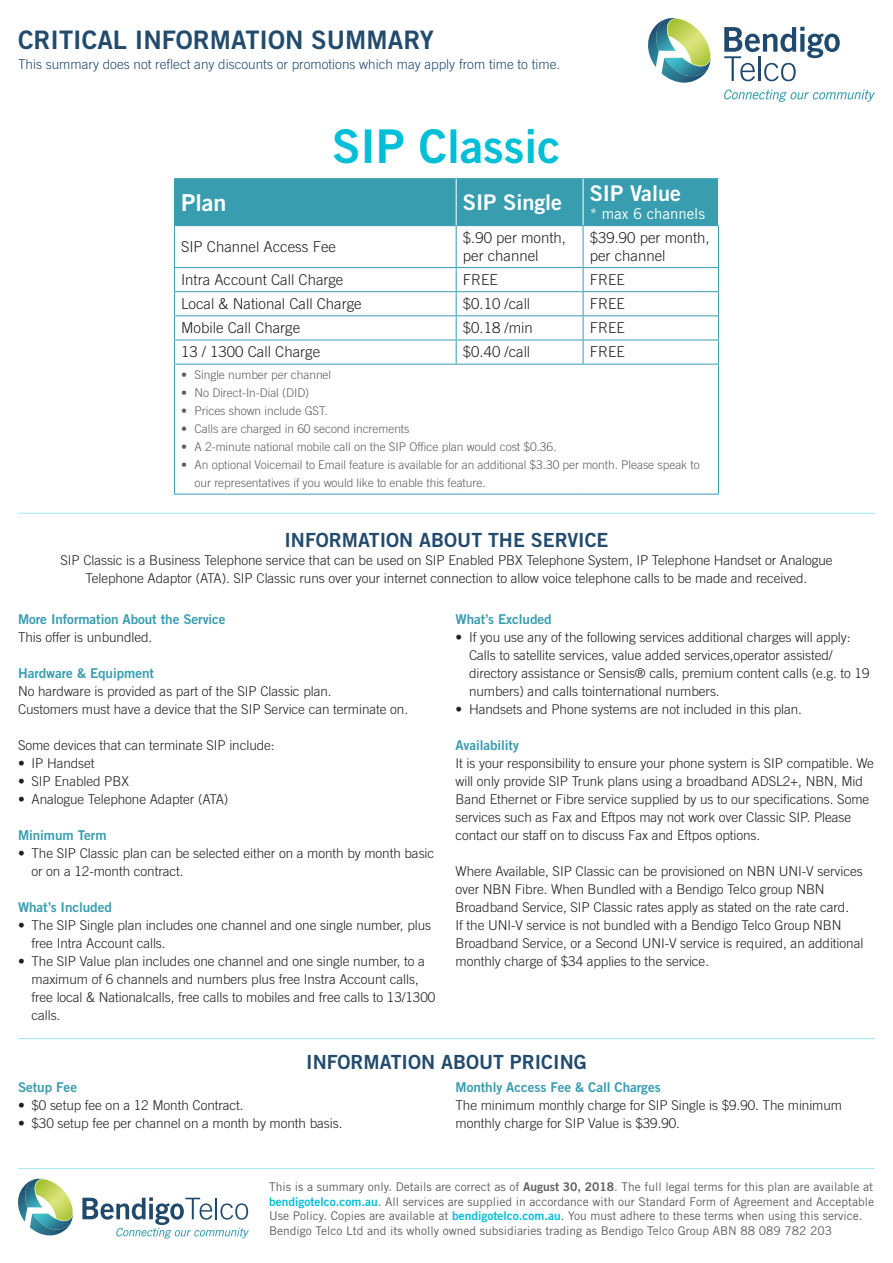
<style>
.page{position:relative;width:893px;height:1263px;background:#fff}
.page>*{position:absolute;margin:0;border:0;box-sizing:border-box;transform-origin:0 0}
.t1{font:46.5px "Trade Gothic LT Std Bd 2";color:#00bfd7}
.t2{font:25.5px "Trade Gothic LT Std Bd 2";color:#234b6d}
.t3{font:23.25px "Trade Gothic LT Std Bd 2";color:#fff}
.t4{font:21.6px "Trade Gothic LT Std Bd 2";color:#fff}
.t5{font:19.5px "Trade Gothic LT Std Bd 2";color:#234b6d}
.t6{font:300 15px/18px "Trade Gothic LT Std";color:#231f20}
.t7{font:15px "Trade Gothic LT Std";color:#fff}
.t8{font:300 13.5px/18px "Trade Gothic LT Std";letter-spacing:-.005em;color:#231f20}
.t9{font:13.5px "Trade Gothic LT Std Bd 2";letter-spacing:-.005em;color:#399db0}
.t10{font:300 13.5px "Trade Gothic LT Std";color:#204a6d}
.t11{font:12px/14.4px "Trade Gothic LT Std";color:#5f5f62}
.t12{font:300 12px/18px "Trade Gothic LT Std";letter-spacing:-.005em;color:#5f5f62}
.s1{font-family:"Trade Gothic LT Std Bd 2"}
.s2{font-family:"Trade Gothic LT Std Bd 2";color:#00bfd7}
</style>
<div class="page">
<svg style="left:724px;top:89px;width:151px;height:13px"></svg>
<svg style="left:724px;top:27px;width:116px;height:54px"></svg>
<svg style="left:648px;top:18px;width:63px;height:65px"></svg>
<div style="left:175px;top:179px;width:543px;height:46px;background:#399db0"></div>
<hr style="left:174px;top:178px;width:282px;height:1px;background:#399db0">
<hr style="left:174px;top:179px;width:1px;height:46px;background:#399db0">
<hr style="left:456px;top:178px;width:127px;height:1px;background:#399db0">
<hr style="left:583px;top:178px;width:136px;height:1px;background:#399db0">
<hr style="left:174px;top:225px;width:282px;height:1px;background:#399db0">
<hr style="left:456px;top:225px;width:127px;height:1px;background:#399db0">
<hr style="left:583px;top:225px;width:136px;height:1px;background:#399db0">
<hr style="left:174px;top:226px;width:1px;height:41px;background:#399db0">
<hr style="left:456px;top:226px;width:1px;height:41px;background:#399db0">
<hr style="left:583px;top:226px;width:1px;height:41px;background:#399db0">
<hr style="left:718px;top:226px;width:1px;height:41px;background:#399db0">
<hr style="left:174px;top:267px;width:282px;height:1px;background:#399db0">
<hr style="left:456px;top:267px;width:127px;height:1px;background:#399db0">
<hr style="left:583px;top:267px;width:136px;height:1px;background:#399db0">
<hr style="left:174px;top:291px;width:282px;height:1px;background:#399db0">
<hr style="left:456px;top:291px;width:127px;height:1px;background:#399db0">
<hr style="left:583px;top:291px;width:136px;height:1px;background:#399db0">
<hr style="left:174px;top:315px;width:282px;height:1px;background:#399db0">
<hr style="left:456px;top:315px;width:127px;height:1px;background:#399db0">
<hr style="left:583px;top:315px;width:136px;height:1px;background:#399db0">
<hr style="left:174px;top:340px;width:282px;height:1px;background:#399db0">
<svg style="left:174px;top:268px;width:1px;height:96px"></svg>
<hr style="left:456px;top:340px;width:127px;height:1px;background:#399db0">
<svg style="left:456px;top:268px;width:1px;height:96px"></svg>
<hr style="left:583px;top:340px;width:136px;height:1px;background:#399db0">
<svg style="left:583px;top:268px;width:1px;height:96px"></svg>
<svg style="left:718px;top:268px;width:1px;height:96px"></svg>
<hr style="left:174px;top:364px;width:282px;height:1px;background:#399db0">
<hr style="left:174px;top:365px;width:1px;height:129px;background:#399db0">
<hr style="left:456px;top:364px;width:127px;height:1px;background:#399db0">
<hr style="left:583px;top:364px;width:136px;height:1px;background:#399db0">
<hr style="left:718px;top:365px;width:1px;height:129px;background:#399db0">
<hr style="left:174px;top:494px;width:282px;height:1px;background:#399db0">
<hr style="left:456px;top:494px;width:127px;height:1px;background:#399db0">
<hr style="left:583px;top:494px;width:136px;height:1px;background:#399db0">
<hr style="left:456px;top:179px;width:1px;height:46px;background:#fff">
<hr style="left:583px;top:179px;width:1px;height:46px;background:#fff">
<hr style="left:18px;top:513px;width:857px;height:1px;background:#00bfd7">
<svg style="left:82px;top:1197px;width:167px;height:41px"></svg>
<svg style="left:18px;top:1179px;width:55px;height:56px"></svg>
<hr style="left:18px;top:1168px;width:857px;height:1px;background:#00bfd7">
<hr style="left:18px;top:1038px;width:857px;height:1px;background:#00bfd7">
<p class="t2" style="left:18px;top:24px;width:418px">CRITICAL INFORMATION SUMMARY</p>
<p class="t10" style="left:18px;top:56px;width:544px">This summary does not reflect any discounts or promotions which may apply from time to time.</p>
<p class="t1" style="left:332px;top:118px;width:230px">SIP Classic</p>
<p class="t3" style="left:181px;top:188px;width:47px">Plan</p>
<p class="t4" style="left:463px;top:189px;width:101px">SIP Single</p>
<p class="t4" style="left:590px;top:180px;width:93px">SIP Value</p>
<p class="t7" style="left:590px;top:205px;width:117px">* max 6 channels</p>
<p class="t6" style="left:181px;top:237px;width:156px">SIP Channel Access Fee</p>
<p class="t6" style="left:463px;top:228px;width:105px">$.90 per month, per channel</p>
<p class="t6" style="left:590px;top:228px;width:121px">$39.90 per month,</p>
<p class="t6" style="left:590px;top:246px;width:77px">per channel</p>
<p class="t6" style="left:181px;top:270px;width:164px">Intra Account Call Charge</p>
<p class="t6" style="left:463px;top:270px;width:36px">FREE</p>
<p class="t6" style="left:590px;top:270px;width:36px">FREE</p>
<p class="t6" style="left:181px;top:295px;width:182px">Local &amp; National Call Charge</p>
<p class="t6" style="left:463px;top:295px;width:69px">$0.10 /call</p>
<p class="t6" style="left:590px;top:295px;width:36px">FREE</p>
<p class="t6" style="left:181px;top:319px;width:121px">Mobile Call Charge</p>
<p class="t6" style="left:463px;top:319px;width:71px">$0.18 /min</p>
<p class="t6" style="left:590px;top:319px;width:36px">FREE</p>
<p class="t6" style="left:181px;top:343px;width:141px">13 / 1300 Call Charge</p>
<p class="t6" style="left:463px;top:343px;width:69px">$0.40 /call</p>
<p class="t6" style="left:590px;top:343px;width:36px">FREE</p>
<p class="t12" style="left:181px;top:366px;width:152px">• Single number per channel</p>
<p class="t12" style="left:181px;top:384px;width:130px">• No Direct-In-Dial (DID)</p>
<p class="t12" style="left:181px;top:402px;width:148px">• Prices shown include GST.</p>
<p class="t12" style="left:181px;top:420px;width:230px">• Calls are charged in 60 second increments</p>
<p class="t12" style="left:181px;top:438px;width:377px">• A 2-minute national mobile call on the SIP Office plan would cost $0.36.</p>
<p class="t12" style="left:195px;top:456px;width:507px;text-indent:-13px">• An optional Voicemail to Email feature is available for an additional $3.30 per month. Please speak to our representatives if you would like to enable this feature.</p>
<p class="t5" style="left:284px;top:528px;width:326px">INFORMATION ABOUT THE SERVICE</p>
<p class="t8" style="left:60px;top:551px;width:774px;text-align:center">SIP Classic is a Business Telephone service that can be used on SIP Enabled PBX Telephone System, IP Telephone Handset or Analogue<br>Telephone Adaptor (ATA). SIP Classic runs over your internet connection to allow voice telephone calls to be made and received.</p>
<p class="t9" style="left:18px;top:611px;width:209px">More Information About the Service</p>
<p class="t8" style="left:18px;top:628px;width:136px">This offer is unbundled.</p>
<p class="t9" style="left:18px;top:665px;width:137px">Hardware &amp; Equipment</p>
<p class="t8" style="left:18px;top:682px;width:315px">No hardware is provided as part of the SIP Classic plan.</p>
<p class="t8" style="left:18px;top:700px;width:392px">Customers must have a device that the SIP Service can terminate on.</p>
<p class="t8" style="left:18px;top:736px;width:258px">Some devices that can terminate SIP include:</p>
<p class="t8" style="left:18px;top:754px;width:78px">• IP Handset</p>
<p class="t8" style="left:18px;top:772px;width:112px">• SIP Enabled PBX</p>
<p class="t8" style="left:18px;top:790px;width:212px">• Analogue Telephone Adapter (ATA)</p>
<p class="t9" style="left:18px;top:827px;width:90px">Minimum Term</p>
<p class="t8" style="left:32px;top:844px;width:404px;text-indent:-14px">• The SIP Classic plan can be selected either on a month by month basic or on a 12-month contract.</p>
<p class="t9" style="left:18px;top:899px;width:95px">What’s Included</p>
<p class="t8" style="left:32px;top:916px;width:401px;text-indent:-14px">• The SIP Single plan includes one channel and one single number, plus free Intra Account calls.</p>
<p class="t8" style="left:32px;top:952px;width:405px;text-indent:-14px">• The SIP Value plan includes one channel and one single number, to a maximum of 6 channels and numbers plus free Instra Account calls, free local &amp; Nationalcalls, free calls to mobiles and free calls to 13/1300 calls.</p>
<p class="t9" style="left:455px;top:611px;width:98px">What’s Excluded</p>
<p class="t8" style="left:469px;top:628px;width:402px;text-indent:-14px">• If you use any of the following services additional charges will apply:<br>Calls to satellite services, value added services,operator assisted/ directory assistance or Sensis® calls, premium content calls (e.g. to 19 numbers) and calls tointernational numbers.</p>
<p class="t8" style="left:455px;top:700px;width:348px">• Handsets and Phone systems are not included in this plan.</p>
<p class="t9" style="left:455px;top:737px;width:65px">Availability</p>
<p class="t8" style="left:455px;top:754px;width:420px">It is your responsibility to ensure your phone system is SIP compatible. We will only provide SIP Trunk plans using a broadband ADSL2+, NBN, Mid Band Ethernet or Fibre service supplied by us to our specifications. Some services such as Fax and Eftpos may not work over Classic SIP. Please contact our staff on to discuss Fax and Eftpos options.</p>
<p class="t8" style="left:455px;top:862px;width:409px">Where Available, SIP Classic can be provisioned on NBN UNI-V services over NBN Fibre. When Bundled with a Bendigo Telco group NBN Broadband Service, SIP Classic rates apply as stated on the rate card.<br>If the UNI-V service is not bundled with a Bendigo Telco Group NBN Broadband Service, or a Second UNI-V service is required, an additional monthly charge of $34 applies to the service.</p>
<p class="t5" style="left:306px;top:1050px;width:282px">INFORMATION ABOUT PRICING</p>
<p class="t9" style="left:18px;top:1079px;width:61px">Setup Fee</p>
<p class="t8" style="left:18px;top:1096px;width:227px">• $0 setup fee on a 12 Month Contract.</p>
<p class="t8" style="left:18px;top:1114px;width:326px">• $30 setup fee per channel on a month by month basis.</p>
<p class="t9" style="left:455px;top:1079px;width:207px">Monthly Access Fee &amp; Call Charges</p>
<p class="t8" style="left:455px;top:1096px;width:388px">The minimum monthly charge for SIP Single is $9.90. The minimum monthly charge for SIP Value is $39.90.</p>
<p class="t11" style="left:269px;top:1180px;width:606px">This is a summary only. Details are correct as of <span class="s1">August 30, 2018</span>. The full legal terms for this plan are available at <span class="s2">bendigotelco.com.au</span>. All services are supplied in accordance with our Standard Form of Agreement and Acceptable Use Policy. Copies are available at <span class="s2">bendigotelco.com.au</span>. You must adhere to these terms when using this service.<br>Bendigo Telco Ltd and its wholly owned subsidiaries trading as Bendigo Telco Group ABN 88 089 782 203</p>
</div>
